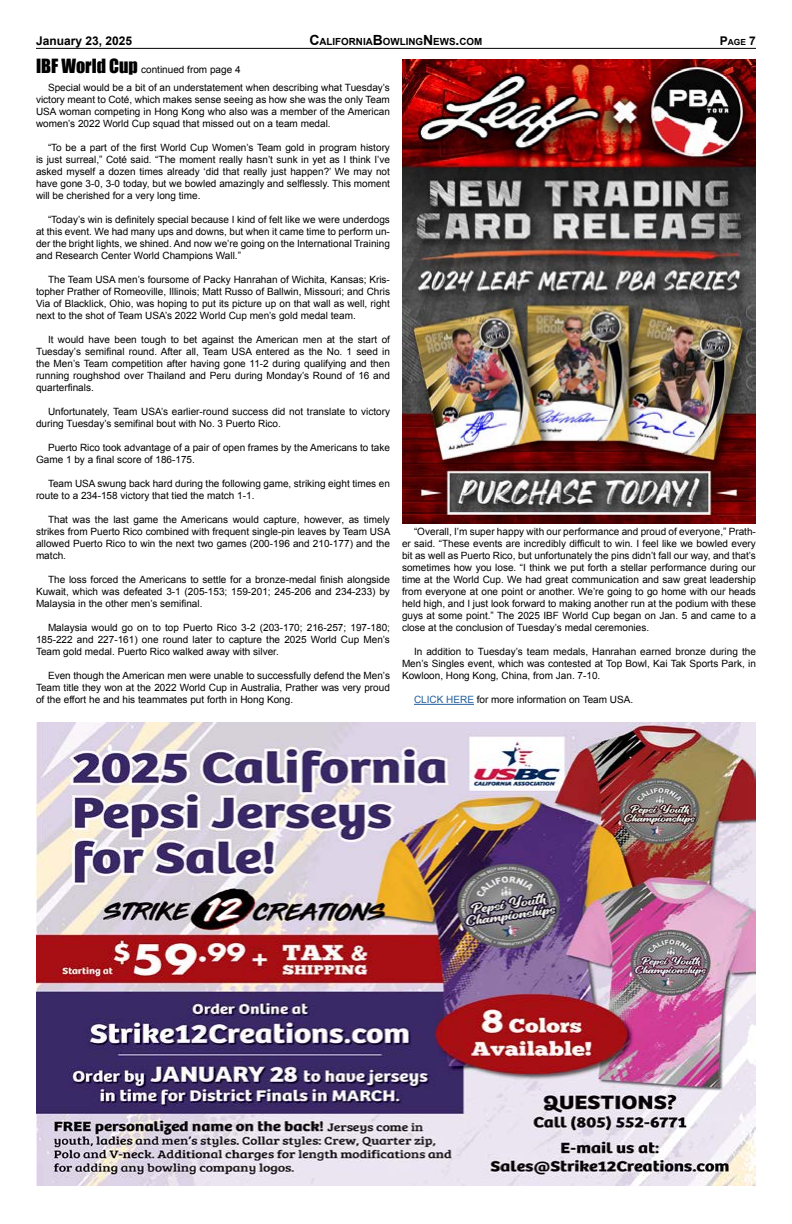
<style>
.page{position:relative;width:792px;height:1224px;background:#fff}
.page>*{position:absolute;margin:0;border:0;box-sizing:border-box;transform-origin:0 0}
.t1{font:700 12px "Arial";color:#000}
.t2{font:10px/12px "Arial";color:#000;text-align:justify}
.t3{font:700 9.8px "Arial";color:#000}
.t4{font:700 8.4px "Arial";color:#000}
.s1{font-size:14px}
.s2{font-size:12px}
.s3{font-family:"Impact";font-size:18px}
.s4{color:#215e9e}
</style>
<div class="page">
<hr style="left:36px;top:48px;width:720px;height:1px;background:#000">
<img style="left:402px;top:59px;width:354px;height:464px">
<img style="left:36px;top:722px;width:720px;height:464px">
<hr style="left:414px;top:704px;width:60px;height:1px;background:#215e9e">
<p class="t1" style="left:36px;top:33px;width:98px">January 23, 2025</p>
<p class="t3" style="left:309px;top:35px;width:175px"><span class="s1">C</span>ALIFORNIA<span class="s1">B</span>OWLING<span class="s1">N</span> EWS<span class="s1">.</span>COM</p>
<p class="t4" style="left:720px;top:36px;width:38px"><span class="s2">P</span>AGE <span class="s2">7</span></p>
<p class="t2" style="left:36px;top:82px;width:355px;text-indent:12px">Special would be a bit of an understatement when describing what Tuesday’s victory meant to Coté, which makes sense seeing as how she was the only Team USA woman competing in Hong Kong who also was a member of the American women’s 2022 World Cup squad that missed out on a team medal.</p>
<p class="t2" style="left:36px;top:142px;width:356px;text-indent:12px">“To be a part of the first World Cup Women’s Team gold in program history is just surreal,” Coté said. “The moment really hasn’t sunk in yet as I think I’ve asked myself a dozen times already ‘did that really just happen?’ We may not have gone 3-0, 3-0 today, but we bowled amazingly and selflessly. This moment will be cherished for a very long time.</p>
<p class="t2" style="left:36px;top:214px;width:355px;text-indent:12px">“Today’s win is definitely special because I kind of felt like we were underdogs at this event. We had many ups and downs, but when it came time to perform un&shy;der the bright lights, we shined. And now we’re going on the International Training and Research Center World Champions Wall.”</p>
<p class="t2" style="left:36px;top:274px;width:356px;text-indent:12px">The Team USA men’s foursome of Packy Hanrahan of Wichita, Kansas; Kris&shy;topher Prather of Romeoville, Illinois; Matt Russo of Ballwin, Missouri; and Chris Via of Blacklick, Ohio, was hoping to put its picture up on that wall as well, right next to the shot of Team USA’s 2022 World Cup men’s gold medal team.</p>
<p class="t2" style="left:36px;top:334px;width:356px;text-indent:12px">It would have been tough to bet against the American men at the start of Tuesday’s semifinal round. After all, Team USA entered as the No. 1 seed in the Men’s Team competition after having gone 11-2 during qualifying and then running roughshod over Thailand and Peru during Monday’s Round of 16 and quarterfinals.</p>
<p class="t2" style="left:36px;top:406px;width:356px;text-indent:12px">Unfortunately, Team USA’s earlier-round success did not translate to victory during Tuesday’s semifinal bout with No. 3 Puerto Rico.</p>
<p class="t2" style="left:36px;top:442px;width:355px;text-indent:12px">Puerto Rico took advantage of a pair of open frames by the Americans to take<br>Game 1 by a final score of 186-175.</p>
<p class="t2" style="left:36px;top:478px;width:355px;text-indent:12px">Team USA swung back hard during the following game, striking eight times en route to a 234-158 victory that tied the match 1-1.</p>
<p class="t2" style="left:36px;top:514px;width:356px;text-indent:12px">That was the last game the Americans would capture, however, as timely strikes from Puerto Rico combined with frequent single-pin leaves by Team USA allowed Puerto Rico to win the next two games (200-196 and 210-177) and the match.</p>
<p class="t2" style="left:36px;top:574px;width:356px;text-indent:12px">The loss forced the Americans to settle for a bronze-medal finish alongside Kuwait, which was defeated 3-1 (205-153; 159-201; 245-206 and 234-233) by Malaysia in the other men’s semifinal.</p>
<p class="t2" style="left:36px;top:622px;width:356px;text-indent:12px">Malaysia would go on to top Puerto Rico 3-2 (203-170; 216-257; 197-180; 185-222 and 227-161) one round later to capture the 2025 World Cup Men’s Team gold medal. Puerto Rico walked away with silver.</p>
<p class="t2" style="left:36px;top:670px;width:356px;text-indent:12px">Even though the American men were unable to successfully defend the Men’s Team title they won at the 2022 World Cup in Australia, Prather was very proud of the effort he and his teammates put forth in Hong Kong.</p>
<p class="t2" style="left:36px;top:64px;width:206px"><span class="s3">IBF World Cup</span> continued from page 4</p>
<p class="t2" style="left:402px;top:526px;width:356px;text-indent:12px">“Overall, I’m super happy with our performance and proud of everyone,” Prath&shy;er said. “These events are incredibly difficult to win. I feel like we bowled every bit as well as Puerto Rico, but unfortunately the pins didn’t fall our way, and that’s sometimes how you lose. “I think we put forth a stellar performance during our time at the World Cup. We had great communication and saw great leadership from everyone at one point or another. We’re going to go home with our heads held high, and I just look forward to making another run at the podium with these guys at some point.” The 2025 IBF World Cup began on Jan. 5 and came to a close at the conclusion of Tuesday’s medal ceremonies.</p>
<p class="t2" style="left:402px;top:646px;width:356px;text-indent:12px">In addition to Tuesday’s team medals, Hanrahan earned bronze during the Men’s Singles event, which was contested at Top Bowl, Kai Tak Sports Park, in Kowloon, Hong Kong, China, from Jan. 7-10.</p>
<p class="t2" style="left:414px;top:694px;width:221px"><span class="s4">CLICK HERE</span> for more information on Team USA.</p>
</div>
